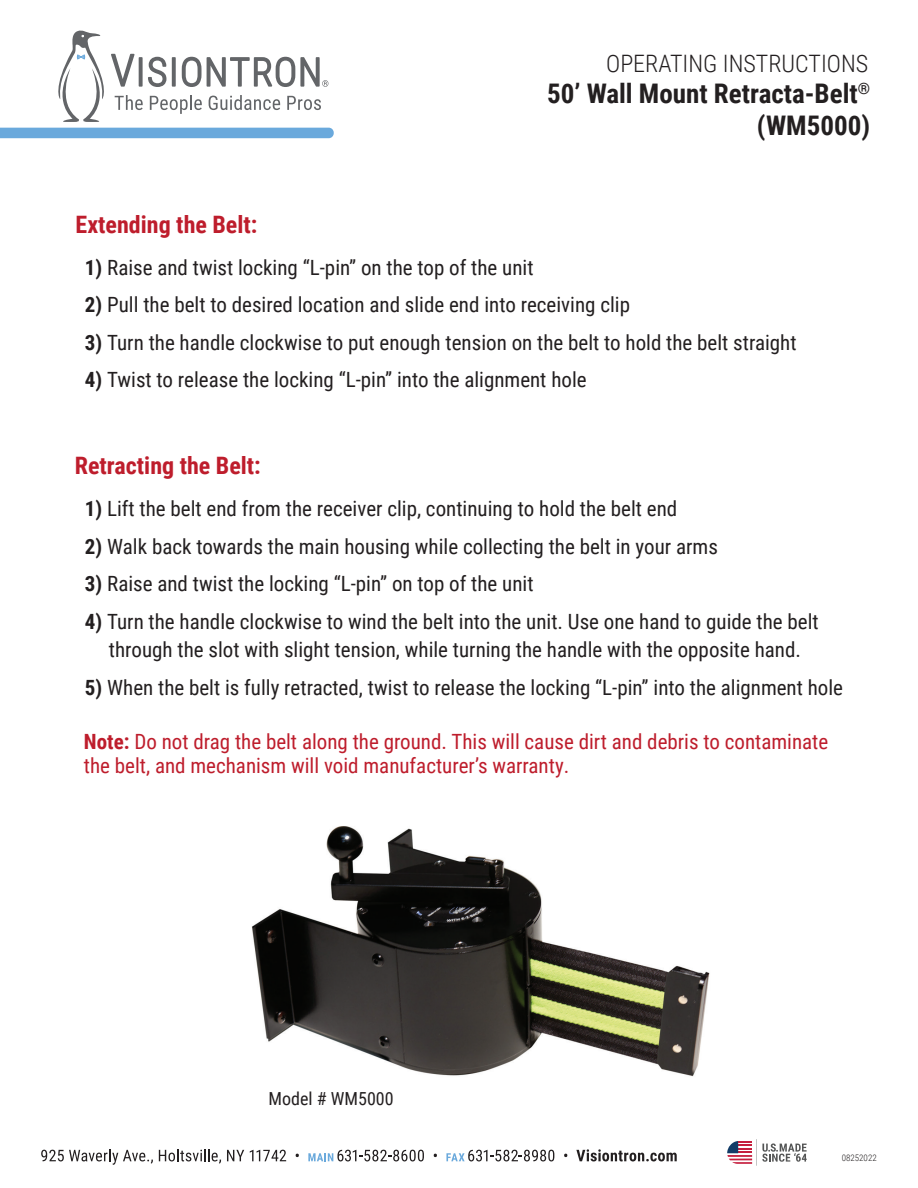
<style>
.page{position:relative;width:918px;height:1188px;background:#fff}
.page>*{position:absolute;margin:0;border:0;box-sizing:border-box;transform-origin:0 0}
.t1{font:700 27px/31.8px "Roboto Condensed";color:#231f20;text-align:right}
.t2{font:700 24px "Roboto Condensed";color:#be1d2c}
.t3{font:300 24px "Roboto Condensed";color:#231f20}
.t4{font:21px/28.5px "Roboto Condensed";color:#231f20;text-align:center}
.t5{font:21px/24px "Roboto Condensed";color:#be1d2c}
.t6{font:18px "Roboto Condensed";color:#231f20}
.t7{font:300 9px "Roboto Condensed";color:#231f20}
.s1{font-weight:700}
</style>
<div class="page">
<img style="left:252px;top:826px;width:458px;height:251px">
<svg style="left:0;top:30px;width:334px;height:108px"></svg>
<svg style="left:727px;top:1139px;width:80px;height:27px"></svg>
<svg style="left:41px;top:1149px;width:112px;height:16px"></svg>
<svg style="left:159px;top:1149px;width:62px;height:15px"></svg>
<svg style="left:227px;top:1150px;width:17px;height:11px"></svg>
<svg style="left:250px;top:1150px;width:36px;height:11px"></svg>
<svg style="left:308px;top:1150px;width:116px;height:11px"></svg>
<svg style="left:446px;top:1150px;width:108px;height:11px"></svg>
<svg style="left:576px;top:1149px;width:101px;height:12px"></svg>
<p class="t2" style="left:76px;top:207px;width:183px">Extending the Belt:</p>
<p class="t3" style="left:606px;top:46px;width:264px">OPERATING INSTRUCTIONS</p>
<p class="t1" style="left:547px;top:77px;width:325px">50’ Wall Mount Retracta-Belt<sup>® </sup>(WM5000)</p>
<p class="t4" style="left:85px;top:252px;width:450px"><span class="s1">1)</span> Raise and twist locking “L-pin” on the top of the unit</p>
<p class="t4" style="left:85px;top:290px;width:547px"><span class="s1">2)</span> Pull the belt to desired location and slide end into receiving clip</p>
<p class="t4" style="left:85px;top:327px;width:713px"><span class="s1">3)</span> Turn the handle clockwise to put enough tension on the belt to hold the belt straight</p>
<p class="t4" style="left:85px;top:365px;width:503px"><span class="s1">4)</span> Twist to release the locking “L-pin” into the alignment hole</p>
<p class="t2" style="left:75px;top:449px;width:188px">Retracting the Belt:</p>
<p class="t4" style="left:85px;top:494px;width:594px"><span class="s1">1)</span> Lift the belt end from the receiver clip, continuing to hold the belt end</p>
<p class="t4" style="left:85px;top:531px;width:634px"><span class="s1">2)</span> Walk back towards the main housing while collecting the belt in your arms</p>
<p class="t4" style="left:85px;top:569px;width:450px"><span class="s1">3)</span> Raise and twist the locking “L-pin” on top of the unit</p>
<p class="t4" style="left:85px;top:606px;width:735px"><span class="s1">4)</span> Turn the handle clockwise to wind the belt into the unit. Use one hand to guide the belt through the slot with slight tension, while turning the handle with the opposite hand.</p>
<p class="t4" style="left:85px;top:672px;width:760px"><span class="s1">5)</span> When the belt is fully retracted, twist to release the locking “L-pin” into the alignment hole</p>
<p class="t5" style="left:84px;top:729px;width:746px"><span class="s1">Note:</span> Do not drag the belt along the ground. This will cause dirt and debris to contaminate the belt, and mechanism will void manufacturer’s warranty.</p>
<p class="t6" style="left:269px;top:1086px;width:127px">Model # WM5000</p>
<p class="t7" style="left:842px;top:1152px;width:36px">08252022</p>
</div>
